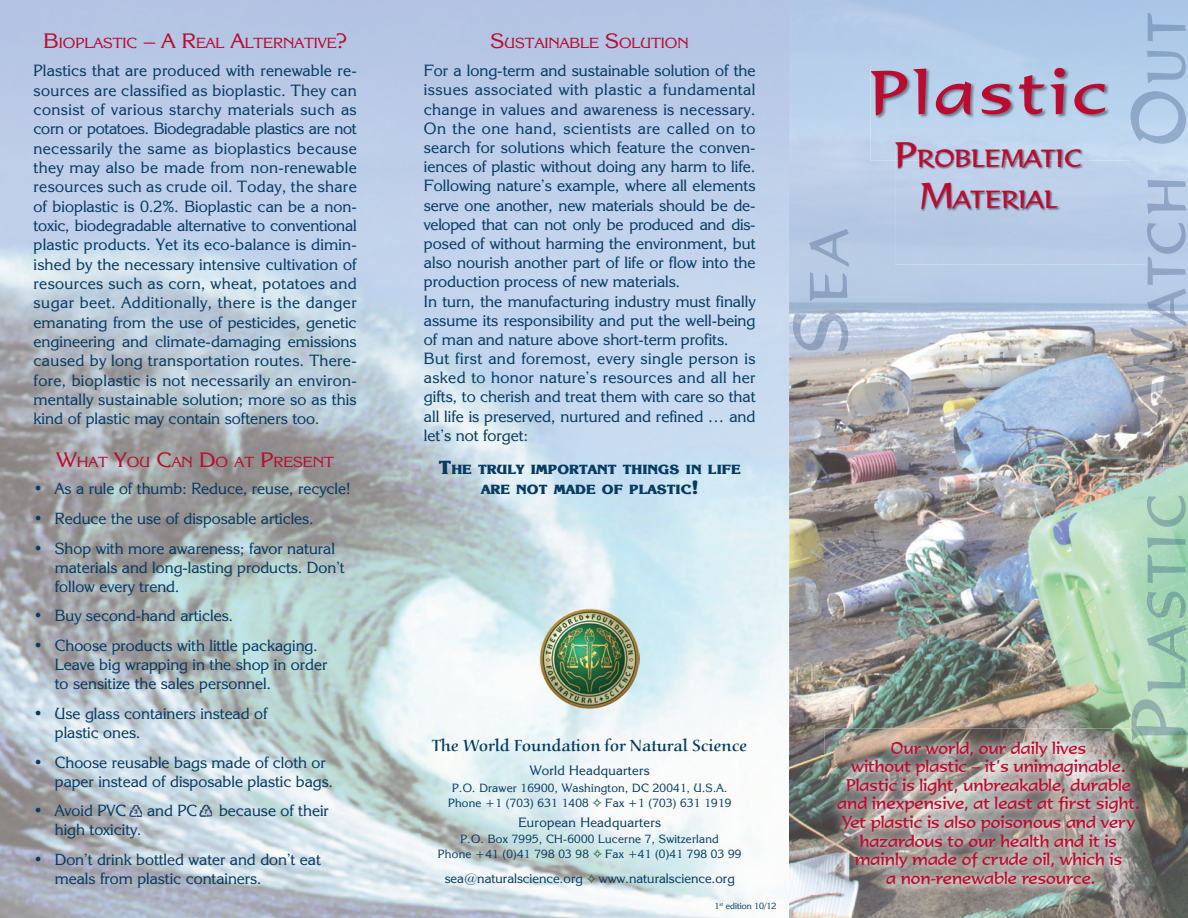
<style>
.page{position:relative;width:1188px;height:918px;background:#fff}
.page>*{position:absolute;margin:0;border:0;box-sizing:border-box;transform-origin:0 0}
.t1{font:60px "Formal 436 BT";letter-spacing:.08em;color:#ba0c30;scale:1.1 1}
.t2{font:24.15px/41.4px "Formal 436 BT";color:#ba0c30;text-align:center;scale:1.1 1}
.t3{font:16.5px/18.6px "Formal 436 BT";color:#ba0c30;text-align:center}
.t4{font:16.5px "URW Alcuin T";color:#063b62}
.t5{font:16.35px/19.2px "Enchanted";color:#063b62}
.t6{font:16.2px/19px "Enchanted";color:#063b62}
.t7{font:14.7px "Enchanted";color:#ba0c30;scale:1.1 1}
.t8{font:13.5px "Enchanted";color:#063b62}
.t9{font:13.5px "Enchanted";letter-spacing:.02em;color:#063b62}
.t10{font:700 13.35px/20.2px "Enchanted";color:#063b62;text-align:center}
.t11{font:12px/15px "Enchanted";letter-spacing:.02em;color:#063b62}
.t12{font:9px "Enchanted";color:#063b62}
.s1{font-size:21px}
.s2{font-size:19.05px}
.s3{font-size:34.5px}
</style>
<div class="page">
<img style="left:0;top:0;width:420px;height:918px">
<img style="left:789px;top:0;width:149px;height:756px">
<img style="left:938px;top:264px;width:250px;height:465px">
<img style="left:789px;top:756px;width:35px;height:162px">
<img style="left:824px;top:729px;width:364px;height:189px">
<img style="left:870px;top:67px;width:318px;height:94px">
<img style="left:793px;top:229px;width:56px;height:122px">
<img style="left:540px;top:609px;width:100px;height:100px">
<img style="left:895px;top:142px;width:293px;height:122px">
<svg style="left:129px;top:805px;width:14px;height:12px"></svg>
<svg style="left:199px;top:805px;width:16px;height:12px"></svg>
<img style="left:1131px;top:496px;width:56px;height:233px">
<img style="left:1131px;top:729px;width:56px;height:12px">
<img style="left:1164px;top:424px;width:21px;height:64px">
<img style="left:1131px;top:328px;width:55px;height:74px">
<img style="left:1147px;top:264px;width:40px;height:62px">
<img style="left:1147px;top:257px;width:40px;height:7px">
<img style="left:1131px;top:13px;width:56px;height:241px">
<img style="left:1131px;top:67px;width:56px;height:94px">
<svg style="left:593px;top:850px;width:12px;height:9px"></svg>
<svg style="left:587px;top:875px;width:12px;height:9px"></svg>
<p class="t7" style="left:44px;top:34px;width:277px"><span class="s1">B</span>IOPLASTIC <span class="s1">– A R</span>EAL <span class="s1">A</span>LTERNATIVE<span class="s1">?</span></p>
<p class="t5" style="left:34px;top:61px;width:325px;text-align:justify">Plastics that are produced with renewable re&shy;sources are classified as bioplastic. They can consist of various starchy materials such as corn or potatoes. Biodegradable plastics are not necessarily the same as bioplastics because they may also be made from non-renewable resources such as crude oil. Today, the share of bioplastic is 0.2%. Bioplastic can be a non&shy;toxic, biodegradable alternative to conventional plastic products. Yet its eco-balance is dimin&shy;ished by the necessary intensive cultivation of resources such as corn, wheat, potatoes and sugar beet. Additionally, there is the danger emanating from the use of pesticides, genetic engineering and climate-damaging emissions caused by long transportation routes. There&shy;fore, bioplastic is not necessarily an environ&shy;mentally sustainable solution; more so as this kind of plastic may contain softeners too.</p>
<p class="t7" style="left:56px;top:453px;width:254px"><span class="s1">W</span>HAT <span class="s1">Y</span>OU <span class="s1">C</span>AN <span class="s1">D</span>O AT <span class="s1">P</span>RESENT</p>
<p class="t6" style="left:34px;top:479px;width:318px">• As a rule of thumb: Reduce, reuse, recycle!</p>
<p class="t6" style="left:34px;top:509px;width:282px">• Reduce the use of disposable articles.</p>
<p class="t6" style="left:55px;top:538px;width:291px;text-indent:-21px">• Shop with more awareness; favor natural materials and long-lasting products. Don’t follow every trend.</p>
<p class="t6" style="left:34px;top:606px;width:201px">• Buy second-hand articles.</p>
<p class="t6" style="left:55px;top:636px;width:274px;text-indent:-21px">• Choose products with little packaging.<br>Leave big wrapping in the shop in order to sensitize the sales personnel.</p>
<p class="t6" style="left:55px;top:704px;width:214px;text-indent:-21px">• Use glass containers instead of plastic ones.</p>
<p class="t6" style="left:55px;top:752px;width:280px;text-indent:-21px">• Choose reusable bags made of cloth or paper instead of disposable plastic bags.</p>
<p class="t6" style="left:34px;top:801px;width:94px">• Avoid PVC</p>
<p class="t6" style="left:147px;top:801px;width:52px">and PC</p>
<p class="t6" style="left:219px;top:801px;width:111px">because of their</p>
<p class="t6" style="left:55px;top:820px;width:88px">high toxicity.</p>
<p class="t6" style="left:55px;top:850px;width:268px;text-indent:-21px">• Don’t drink bottled water and don’t eat meals from plastic containers.</p>
<p class="t7" style="left:491px;top:34px;width:182px"><span class="s1">S</span>USTAINABLE <span class="s1">S</span>OLUTION</p>
<p class="t5" style="left:424px;top:61px;width:333px">For a long-term and sustainable solution of the issues associated with plastic a fundamental change in values and awareness is necessary.<br>On the one hand, scientists are called on to search for solutions which feature the conven&shy;iences of plastic without doing any harm to life.<br>Following nature’s example, where all elements serve one another, new materials should be de&shy;veloped that can not only be produced and dis&shy;posed of without harming the environment, but also nourish another part of life or flow into the production process of new materials.<br>In turn, the manufacturing industry must finally assume its responsibility and put the well-being of man and nature above short-term profits.<br>But first and foremost, every single person is asked to honor nature’s resources and all her gifts, to cherish and treat them with care so that all life is preserved, nurtured and refined … and let’s not forget:</p>
<p class="t10" style="left:439px;top:459px;width:303px"><span class="s2">T</span>HE TRULY IMPORTANT THINGS IN LIFE<br>ARE NOT MADE OF PLASTIC<span class="s2">!</span></p>
<h1 class="t1" style="left:870px;top:55px;width:217px">Plastic</h1>
<h2 class="t2" style="left:895px;top:137px;width:172px"><span class="s3">P</span>ROBLEMATIC<br><span class="s3">M</span>ATERIAL</h2>
<p class="t4" style="left:432px;top:736px;width:317px">The World Foundation for Natural Science</p>
<p class="t9" style="left:530px;top:762px;width:122px">World Headquarters</p>
<p class="t11" style="left:448px;top:780px;width:281px;text-indent:4px">P.O. Drawer 16900, Washington, DC 20041, U.S.A.<br>Phone +1 (703) 631 1408</p>
<p class="t11" style="left:605px;top:795px;width:128px">Fax +1 (703) 631 1919</p>
<p class="t9" style="left:519px;top:814px;width:144px">European Headquarters</p>
<p class="t11" style="left:438px;top:832px;width:282px;text-indent:23px">P.O. Box 7995, CH-6000 Lucerne 7, Switzerland<br>Phone +41 (0)41 798 03 98</p>
<p class="t11" style="left:605px;top:847px;width:138px">Fax +41 (0)41 798 03 99</p>
<p class="t8" style="left:445px;top:870px;width:291px">sea@naturalscience.org www.naturalscience.org</p>
<p class="t12" style="left:714px;top:901px;width:63px">1<sup>st</sup> edition 10/12</p>
<p class="t3" style="left:837px;top:738px;width:304px">Our world, our daily lives<br>without plastic – it’s unimaginable.<br>Plastic is light, unbreakable, durable and inexpensive, at least at first sight.<br>Yet plastic is also poisonous and very hazardous to our health and it is mainly made of crude oil, which is<br>a non-renewable resource.</p>
</div>
